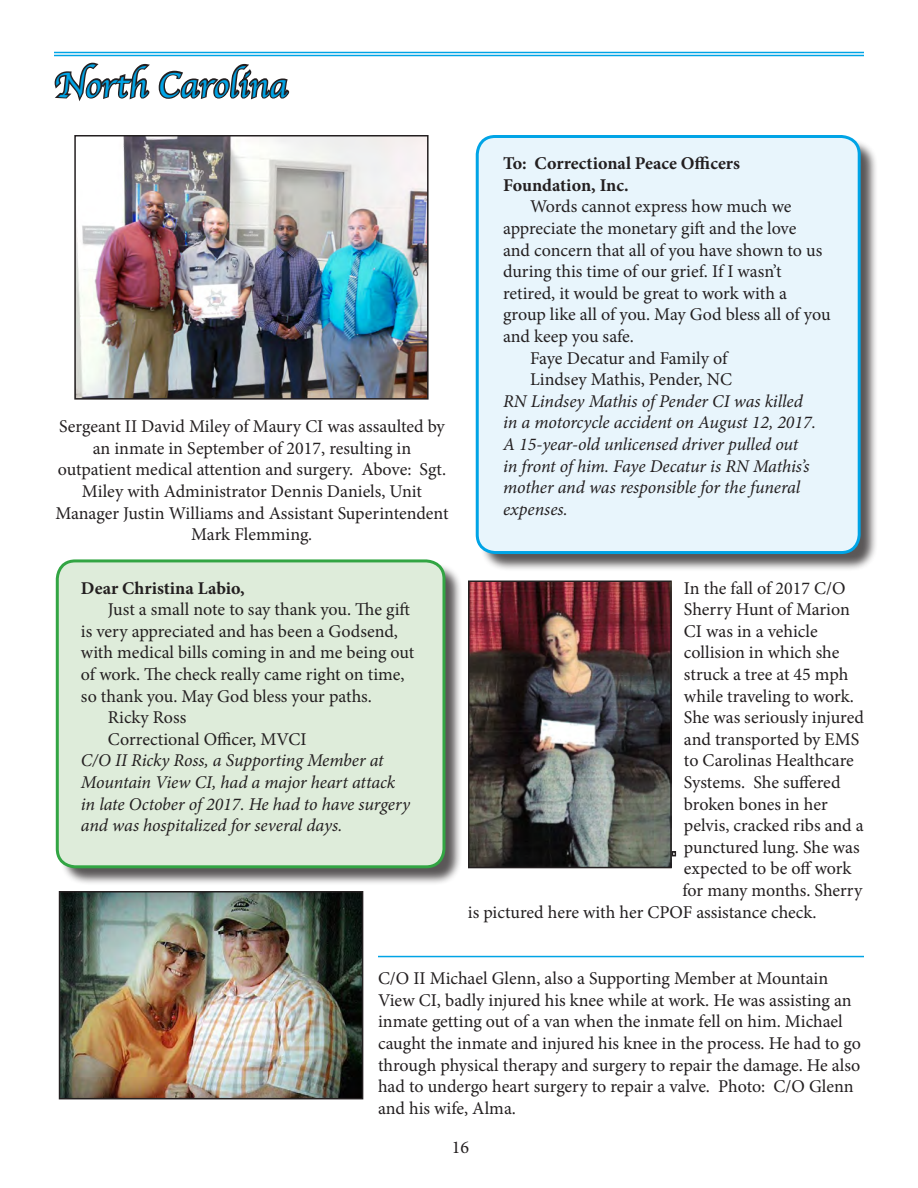
<style>
.page{position:relative;width:918px;height:1188px;background:#fff}
.page>*{position:absolute;margin:0;border:0;box-sizing:border-box;transform-origin:0 0}
.t1{font:36px "Apple Chancery";color:#00a4e6}
.t2{font:18px/21.6px "Minion Pro";letter-spacing:-.005em;color:#231f20;text-align:center}
.t3{font:italic 18px/21.6px "Minion Pro";letter-spacing:-.005em;color:#231f20}
.t4{font:700 18px/21.6px "Minion Pro";color:#231f20}
.s1{font-style:italic}
</style>
<div class="page">
<div style="left:59px;top:563px;width:404px;height:323px;background:#231f20;opacity:.75"></div>
<div style="left:57px;top:561px;width:387px;height:306px;background:#deecda;border-radius:18px"></div>
<div style="left:56px;top:559px;width:389px;height:309px;border:3px solid #32a543;border-radius:18px"></div>
<div style="left:479px;top:139px;width:399px;height:432px;background:#231f20;opacity:.75"></div>
<div style="left:477px;top:137px;width:382px;height:416px;background:#e8f5fc;border-radius:18px"></div>
<div style="left:476px;top:135px;width:385px;height:419px;border:3px solid #00a4e6;border-radius:18px"></div>
<svg style="left:54px;top:51px;width:237px;height:50px"></svg>
<hr style="left:54px;top:55px;width:810px;height:1px;background:#00a4e6">
<hr style="left:54px;top:52px;width:810px;height:1px;background:#00a4e6">
<img style="left:77px;top:138px;width:349px;height:259px">
<div style="left:74px;top:135px;width:355px;height:265px;border:2px solid #231f20"></div>
<img style="left:471px;top:583px;width:198px;height:282px">
<div style="left:468px;top:580px;width:204px;height:288px;border:2px solid #231f20"></div>
<svg style="left:672px;top:851px;width:4px;height:5px"></svg>
<hr style="left:378px;top:956px;width:486px;height:1px;background:#00a4e6">
<img style="left:62px;top:894px;width:298px;height:202px">
<div style="left:59px;top:891px;width:304px;height:208px;border:2px solid #231f20"></div>
<h1 class="t1" style="left:54px;top:56px;width:235px">North Carolina</h1>
<p class="t2" style="left:55px;top:416px;width:395px">Sergeant II David Miley of Maury CI was assaulted by an inmate in September of 2017, resulting in outpatient medical attention and surgery. Above: Sgt.<br>Miley with Administrator Dennis Daniels, Unit Manager Justin Williams and Assistant Superintendent Mark Flemming<span class="s1">.</span></p>
<p class="t4" style="left:81px;top:577px;width:165px">Dear Christina Labio,</p>
<p class="t2" style="left:108px;top:599px;width:304px">Just a small note to say thank you. The gift</p>
<p class="t2" style="left:81px;top:620px;width:319px">is very appreciated and has been a Godsend,</p>
<p class="t2" style="left:81px;top:642px;width:335px">with medical bills coming in and me being out</p>
<p class="t2" style="left:81px;top:664px;width:325px">of work. The check really came right on time,</p>
<p class="t2" style="left:81px;top:685px;width:292px">so thank you. May God bless your paths.</p>
<p class="t2" style="left:108px;top:707px;width:80px">Ricky Ross</p>
<p class="t2" style="left:108px;top:728px;width:200px">Correctional Officer, MVCI</p>
<p class="t3" style="left:81px;top:750px;width:331px">C/O II Ricky Ross, a Supporting Member at Mountain View CI, had a major heart attack in late October of 2017. He had to have surgery and was hospitalized for several days.</p>
<p class="t4" style="left:503px;top:152px;width:238px">To: Correctional Peace Officers<br>Foundation, Inc.</p>
<p class="t2" style="left:530px;top:196px;width:263px">Words cannot express how much we</p>
<p class="t2" style="left:503px;top:217px;width:295px">appreciate the monetary gift and the love</p>
<p class="t2" style="left:503px;top:239px;width:321px">and concern that all of you have shown to us</p>
<p class="t2" style="left:503px;top:261px;width:280px">during this time of our grief. If I wasn’t</p>
<p class="t2" style="left:503px;top:282px;width:285px">retired, it would be great to work with a</p>
<p class="t2" style="left:503px;top:304px;width:329px">group like all of you. May God bless all of you</p>
<p class="t2" style="left:503px;top:325px;width:132px">and keep you safe.</p>
<p class="t2" style="left:530px;top:347px;width:199px">Faye Decatur and Family of</p>
<p class="t2" style="left:530px;top:369px;width:203px">Lindsey Mathis, Pender, NC</p>
<p class="t3" style="left:503px;top:390px;width:314px">RN Lindsey Mathis of Pender CI was killed in a motorcycle accident on August 12, 2017.<br>A 15-year-old unlicensed driver pulled out in front of him. Faye Decatur is RN Mathis’s mother and was responsible for the funeral expenses.</p>
<p class="t2" style="left:684px;top:577px;width:163px">In the fall of 2017 C/O</p>
<p class="t2" style="left:684px;top:599px;width:167px">Sherry Hunt of Marion</p>
<p class="t2" style="left:684px;top:620px;width:135px">CI was in a vehicle</p>
<p class="t2" style="left:684px;top:642px;width:157px">collision in which she</p>
<p class="t2" style="left:684px;top:664px;width:166px">struck a tree at 45 mph</p>
<p class="t2" style="left:684px;top:685px;width:171px">while traveling to work.</p>
<p class="t2" style="left:684px;top:707px;width:181px">She was seriously injured</p>
<p class="t2" style="left:684px;top:728px;width:177px">and transported by EMS</p>
<p class="t2" style="left:684px;top:750px;width:171px">to Carolinas Healthcare</p>
<p class="t2" style="left:684px;top:772px;width:158px">Systems. She suffered</p>
<p class="t2" style="left:684px;top:793px;width:145px">broken bones in her</p>
<p class="t2" style="left:684px;top:815px;width:181px">pelvis, cracked ribs and a</p>
<p class="t2" style="left:684px;top:836px;width:177px">punctured lung. She was</p>
<p class="t2" style="left:684px;top:858px;width:169px">expected to be off work</p>
<p class="t2" style="left:682px;top:880px;width:181px">for many months. Sherry</p>
<p class="t2" style="left:468px;top:901px;width:350px">is pictured here with her CPOF assistance check.</p>
<p class="t2" style="left:378px;top:968px;width:485px;text-align:left">C/O II Michael Glenn, also a Supporting Member at Mountain View CI, badly injured his knee while at work. He was assisting an inmate getting out of a van when the inmate fell on him. Michael caught the inmate and injured his knee in the process. He had to go through physical therapy and surgery to repair the damage. He also had to undergo heart surgery to repair a valve. Photo: C/O Glenn and his wife, Alma.</p>
<p class="t2" style="left:452px;top:1137px;width:19px">16</p>
</div>
